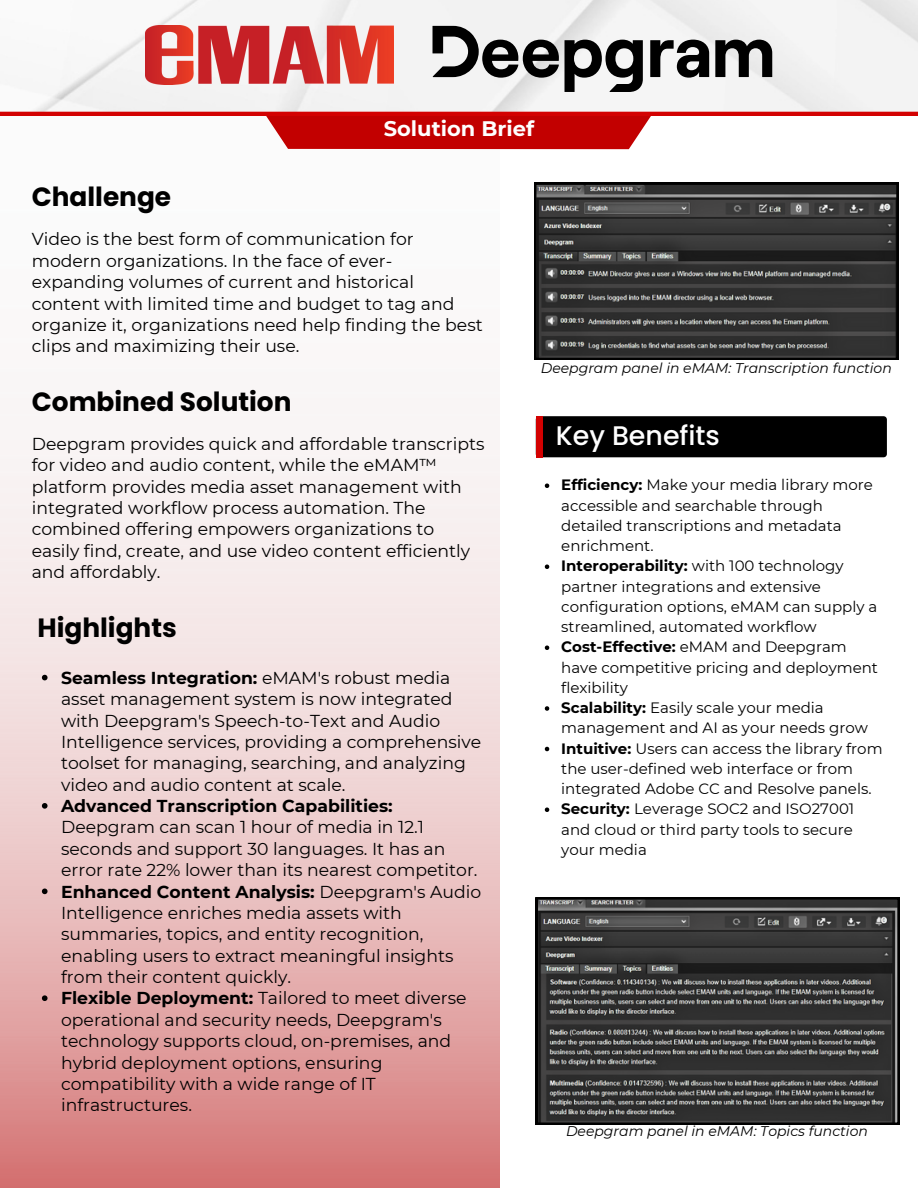
<style>
.page{position:relative;width:918px;height:1188px;background:#fff}
.page>*{position:absolute;margin:0;border:0;box-sizing:border-box;transform-origin:0 0}
.t1{font:500 26.85px "Poppins";color:#fff}
.t2{font:700 26.4px "Poppins";color:#000}
.t3{font:700 21px "Montserrat";color:#fff}
.t4{font:17.25px/21.3px "Montserrat";color:#000}
.t5{font:15px/20.2px "Montserrat";color:#000}
.t6{font:italic 13.95px "Montserrat";color:#000}
.s1{font-weight:700}
</style>
<div class="page">
<div style="left:542px;top:416px;width:345px;height:41px;background:#000"></div>
<div style="left:536px;top:416px;width:6px;height:41px;background:#d30101"></div>
<svg style="left:545px;top:484px;width:4px;height:4px"></svg>
<svg style="left:545px;top:565px;width:4px;height:4px"></svg>
<svg style="left:545px;top:646px;width:4px;height:4px"></svg>
<svg style="left:545px;top:706px;width:4px;height:5px"></svg>
<svg style="left:545px;top:747px;width:4px;height:4px"></svg>
<svg style="left:545px;top:808px;width:4px;height:4px"></svg>
<svg style="left:500px;top:116px;width:151px;height:33px;fill:#c20000"></svg>
<svg style="left:0;top:0;width:918px;height:116px"></svg>
<svg style="left:433px;top:26px;width:339px;height:66px"></svg>
<img style="left:145px;top:26px;width:249px;height:58px">
<img style="left:0;top:116px;width:500px;height:1072px">
<svg style="left:42px;top:675px;width:6px;height:5px"></svg>
<svg style="left:42px;top:803px;width:6px;height:6px"></svg>
<svg style="left:42px;top:889px;width:6px;height:5px"></svg>
<svg style="left:42px;top:995px;width:6px;height:6px"></svg>
<svg style="left:534px;top:183px;width:364px;height:177px"></svg>
<svg style="left:536px;top:897px;width:364px;height:228px"></svg>
<h1 class="t2" style="left:32px;top:179px;width:141px">Challenge</h1>
<p class="t3" style="left:384px;top:116px;width:152px">Solution Brief</p>
<h3 class="t4" style="left:32px;top:229px;width:453px">Video is the best form of communication for modern organizations. In the face of ever&shy;expanding volumes of current and historical content with limited time and budget to tag and organize it, organizations need help finding the best clips and maximizing their use.</h3>
<p class="t2" style="left:32px;top:383px;width:261px">Combined Solution</p>
<p class="t4" style="left:32px;top:433px;width:454px">Deepgram provides quick and affordable transcripts for video and audio content, while the eMAM™ platform provides media asset management with integrated workflow process automation. The combined offering empowers organizations to easily find, create, and use video content efficiently and affordably.</p>
<h1 class="t2" style="left:37px;top:609px;width:141px">Highlights</h1>
<p class="t4" style="left:61px;top:667px;width:422px"><span class="s1">Seamless Integration:</span> eMAM's robust media asset management system is now integrated with Deepgram's Speech-to-Text and Audio Intelligence services, providing a comprehensive toolset for managing, searching, and analyzing video and audio content at scale.</p>
<p class="t4" style="left:61px;top:795px;width:418px"><span class="s1">Advanced Transcription Capabilities:<br></span>Deepgram can scan 1 hour of media in 12.1 seconds and support 30 languages. It has an error rate 22% lower than its nearest competitor.</p>
<p class="t4" style="left:61px;top:881px;width:422px"><span class="s1">Enhanced Content Analysis:</span> Deepgram's Audio Intelligence enriches media assets with summaries, topics, and entity recognition, enabling users to extract meaningful insights from their content quickly.</p>
<p class="t4" style="left:61px;top:988px;width:407px"><span class="s1">Flexible Deployment:</span> Tailored to meet diverse operational and security needs, Deepgram's technology supports cloud, on-premises, and hybrid deployment options, ensuring compatibility with a wide range of IT infrastructures.</p>
<p class="t6" style="left:541px;top:360px;width:353px">Deepgram panel in eMAM: Transcription function</p>
<p class="t1" style="left:556px;top:416px;width:166px">Key Benefits</p>
<p class="t5" style="left:561px;top:475px;width:313px"><span class="s1">Efficiency:</span> Make your media library more accessible and searchable through detailed transcriptions and metadata enrichment.</p>
<p class="t5" style="left:561px;top:556px;width:318px"><span class="s1">Interoperability:</span> with 100 technology partner integrations and extensive configuration options, eMAM can supply a streamlined, automated workflow</p>
<p class="t5" style="left:561px;top:637px;width:318px"><span class="s1">Cost-Effective:</span> eMAM and Deepgram have competitive pricing and deployment flexibility</p>
<h2 class="t5" style="left:561px;top:698px;width:308px"><span class="s1">Scalability:</span> Easily scale your media management and AI as your needs grow</h2>
<p class="t5" style="left:561px;top:738px;width:323px"><span class="s1">Intuitive:</span> Users can access the library from the user-defined web interface or from integrated Adobe CC and Resolve panels.</p>
<h1 class="t5" style="left:561px;top:799px;width:295px;text-align:justify"><span class="s1">Security:</span> Leverage SOC2 and ISO27001 and cloud or third party tools to secure your media</h1>
<p class="t6" style="left:566px;top:1123px;width:303px">Deepgram panel in eMAM: Topics function</p>
</div>
